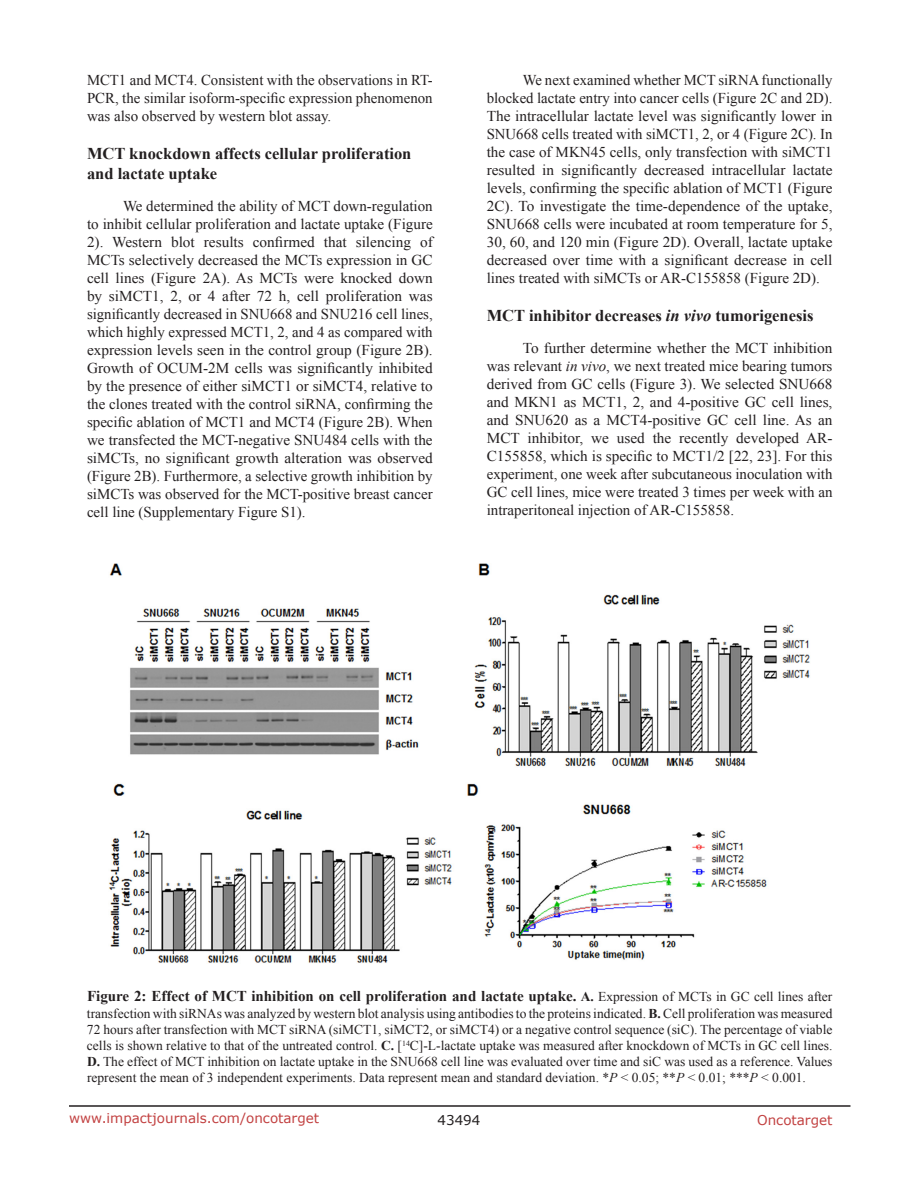
<style>
.page{position:relative;width:918px;height:1188px;background:#fff}
.page>*{position:absolute;margin:0;border:0;box-sizing:border-box;transform-origin:0 0}
.t1{font:700 16.5px/19.8px "Times New Roman";color:#231f20}
.t2{font:15px/18px "Times New Roman";color:#231f20;text-align:justify}
.t3{font:700 15px "Times New Roman";color:#231f20}
.t4{font:13.5px/16.2px "Times New Roman";color:#231f20;text-align:justify}
.t5{font:13.5px "Verdana";color:#c24141}
.t6{font:13.5px "Verdana";color:#231f20}
.s1{font-style:italic}
.s2{font-size:13.5px}
.s3{font-weight:400;font-size:13.5px}
.s4{font-weight:700}
</style>
<div class="page">
<hr style="left:69px;top:1105px;width:781px;height:2px;background:#231f20">
<img style="left:109px;top:564px;width:701px;height:399px">
<p class="t2" style="left:87px;top:71px;width:347px">MCT1 and MCT4. Consistent with the observations in RT-PCR, the similar isoform-specific expression phenomenon was also observed by western blot assay.</p>
<p class="t1" style="left:87px;top:143px;width:326px">MCT knockdown affects cellular proliferation and lactate uptake</p>
<p class="t2" style="left:87px;top:196px;width:347px;text-indent:36px">We determined the ability of MCT down-regulation to inhibit cellular proliferation and lactate uptake (Figure 2). Western blot results confirmed that silencing of MCTs selectively decreased the MCTs expression in GC cell lines (Figure 2A). As MCTs were knocked down by siMCT1, 2, or 4 after 72 h, cell proliferation was significantly decreased in SNU668 and SNU216 cell lines, which highly expressed MCT1, 2, and 4 as compared with expression levels seen in the control group (Figure 2B).<br>Growth of OCUM-2M cells was significantly inhibited by the presence of either siMCT1 or siMCT4, relative to the clones treated with the control siRNA, confirming the specific ablation of MCT1 and MCT4 (Figure 2B). When we transfected the MCT-negative SNU484 cells with the siMCTs, no significant growth alteration was observed (Figure 2B). Furthermore, a selective growth inhibition by siMCTs was observed for the MCT-positive breast cancer cell line (Supplementary Figure S1).</p>
<p class="t2" style="left:487px;top:71px;width:347px;text-indent:36px">We next examined whether MCT siRNA functionally blocked lactate entry into cancer cells (Figure 2C and 2D).<br>The intracellular lactate level was significantly lower in SNU668 cells treated with siMCT1, 2, or 4 (Figure 2C). In the case of MKN45 cells, only transfection with siMCT1 resulted in significantly decreased intracellular lactate levels, confirming the specific ablation of MCT1 (Figure 2C). To investigate the time-dependence of the uptake, SNU668 cells were incubated at room temperature for 5, 30, 60, and 120 min (Figure 2D). Overall, lactate uptake decreased over time with a significant decrease in cell lines treated with siMCTs or AR-C155858 (Figure 2D).</p>
<p class="t1" style="left:487px;top:305px;width:328px">MCT inhibitor decreases <span class="s1">in vivo</span> tumorigenesis</p>
<p class="t2" style="left:487px;top:338px;width:347px;text-indent:36px">To further determine whether the MCT inhibition was relevant <span class="s1">in vivo</span>, we next treated mice bearing tumors derived from GC cells (Figure 3). We selected SNU668 and MKN1 as MCT1, 2, and 4-positive GC cell lines, and SNU620 as a MCT4-positive GC cell line. As an MCT inhibitor, we used the recently developed AR-C155858, which is specific to MCT1/2 [22, 23]. For this experiment, one week after subcutaneous inoculation with GC cell lines, mice were treated 3 times per week with an intraperitoneal injection of AR-C155858.</p>
<p class="t3" style="left:87px;top:986px;width:747px">Figure 2: Effect of MCT inhibition on cell proliferation and lactate uptake. <span class="s2">A.</span> <span class="s3">Expression of MCTs in GC cell lines after</span></p>
<p class="t4" style="left:87px;top:1005px;width:747px">transfection with siRNAs was analyzed by western blot analysis using antibodies to the proteins indicated. <span class="s4">B.</span> Cell proliferation was measured 72 hours after transfection with MCT siRNA (siMCT1, siMCT2, or siMCT4) or a negative control sequence (siC). The percentage of viable cells is shown relative to that of the untreated control. <span class="s4">C.</span> [<sup>14</sup>C]-L-lactate uptake was measured after knockdown of MCTs in GC cell lines.<br><span class="s4">D.</span> The effect of MCT inhibition on lactate uptake in the SNU668 cell line was evaluated over time and siC was used as a reference. Values represent the mean of 3 independent experiments. Data represent mean and standard deviation. *<span class="s1">P</span> &lt; 0.05; **<span class="s1">P</span> &lt; 0.01; ***<span class="s1">P</span> &lt; 0.001.</p>
<p class="t5" style="left:69px;top:1109px;width:252px">www.impactjournals.com/oncotarget</p>
<p class="t6" style="left:438px;top:1111px;width:44px">43494</p>
<p class="t5" style="left:757px;top:1111px;width:77px">Oncotarget</p>
</div>
